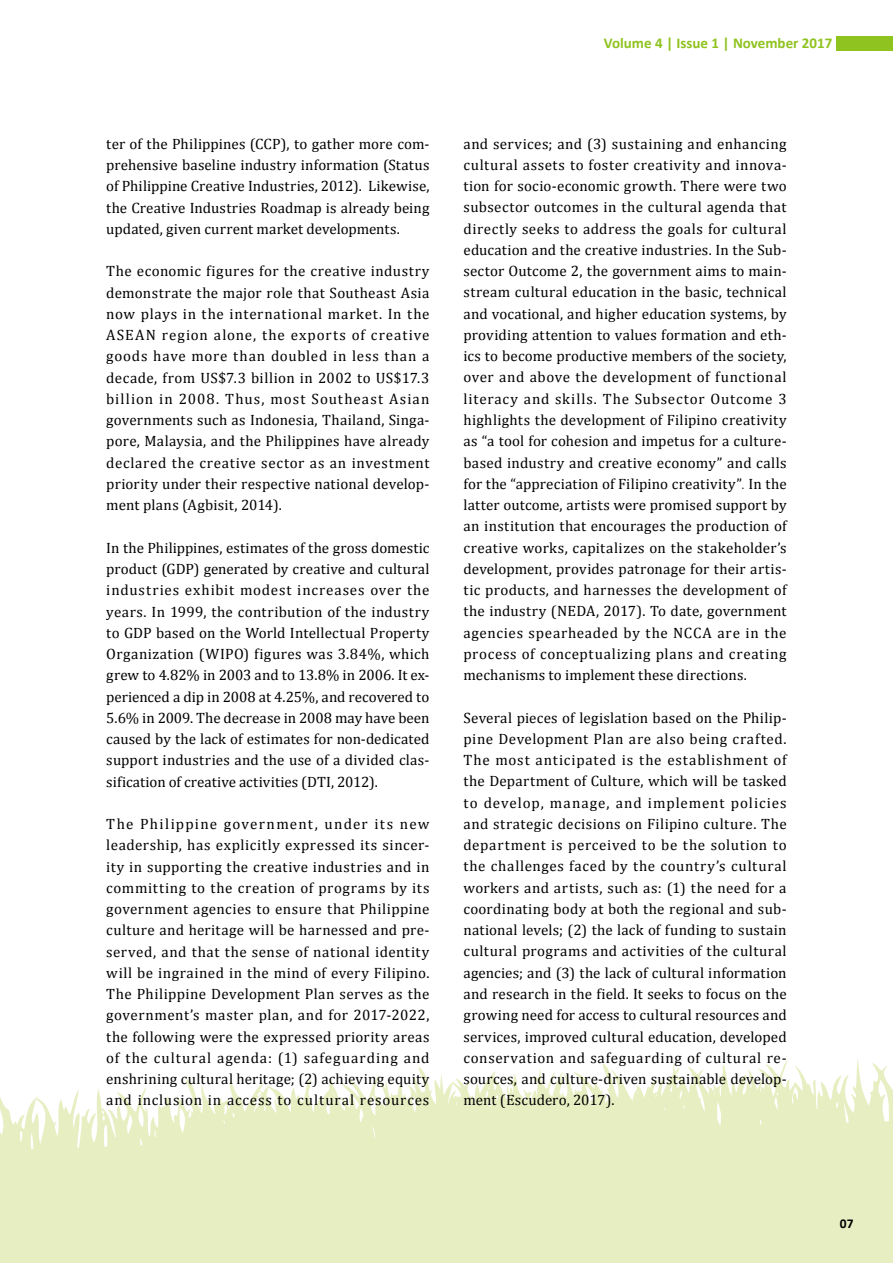
<style>
.page{position:relative;width:893px;height:1263px;background:#fff}
.page>*{position:absolute;margin:0;border:0;box-sizing:border-box;transform-origin:0 0}
.t1{font:15px/21.3px "Cambria";letter-spacing:.015em;color:#000;text-align:justify}
.t2{font:700 15px "Calibri";color:#8fc31f}
.t3{font:700 13.5px "Calibri";color:#000}
.s1{font-family:"Adobe Ming Std";font-weight:300}
</style>
<div class="page">
<svg style="left:0;top:1059px;width:893px;height:204px;fill:#e7eec1"></svg>
<div style="left:836px;top:36px;width:57px;height:15px;background:#8fc31f"></div>
<p class="t2" style="left:604px;top:33px;width:230px">Volume 4 | Issue 1 | November 2017</p>
<p class="t1" style="left:106px;top:133px;width:325px">ter of the Philippines (CCP), to gather more com&shy;prehensive baseline industry information (Status of Philippine Creative Industries, 2012). Likewise, the Creative Industries Roadmap is already being updated, given current market developments.</p>
<p class="t1" style="left:106px;top:261px;width:325px">The economic figures for the creative industry demonstrate the major role that Southeast Asia now plays in the international market. In the ASEAN region alone, the exports of creative goods have more than doubled in less than a decade, from US$7.3 billion in 2002 to US$17.3 billion in 2008. Thus, most Southeast Asian governments such as Indonesia, Thailand, Singa&shy;pore, Malaysia, and the Philippines have already declared the creative sector as an investment priority under their respective national develop&shy;ment plans (Agbisit, 2014).</p>
<p class="t1" style="left:106px;top:537px;width:325px">In the Philippines, estimates of the gross domestic product (GDP) generated by creative and cultural industries exhibit modest increases over the years. In 1999, the contribution of the industry to GDP based on the World Intellectual Property Organization (WIPO) figures was 3.84%, which grew to 4.82% in 2003 and to 13.8% in 2006. It ex&shy;perienced a dip in 2008 at 4.25%, and recovered to 5.6% in 2009. The decrease in 2008 may have been caused by the lack of estimates for non-dedicated support industries and the use of a divided clas&shy;sification of creative activities (DTI, 2012).</p>
<p class="t1" style="left:106px;top:813px;width:325px">The Philippine government, under its new leadership, has explicitly expressed its sincer&shy;ity in supporting the creative industries and in committing to the creation of programs by its government agencies to ensure that Philippine culture and heritage will be harnessed and pre&shy;served, and that the sense of national identity will be ingrained in the mind of every Filipino.<br>The Philippine Development Plan serves as the government’s master plan, and for 2017-2022, the following were the expressed priority areas of the cultural agenda: (1) safeguarding and enshrining cultural heritage; (2) achieving equity and inclusion in access to cultural resources</p>
<p class="t1" style="left:463px;top:133px;width:325px">and services; and (3) sustaining and enhancing cultural assets to foster creativity and innova&shy;tion for socio-economic growth. There were two subsector outcomes in the cultural agenda that directly seeks to address the goals for cultural education and the creative industries. In the Sub&shy;sector Outcome 2, the government aims to main&shy;stream cultural education in the basic, technical and vocational, and higher education systems, by providing attention to values formation and eth&shy;ics to become productive members of the society, over and above the development of functional literacy and skills. The Subsector Outcome 3 highlights the development of Filipino creativity as “a tool for cohesion and impetus for a culture&shy;based industry and creative economy” and calls for the “appreciation of Filipino creativity”<span class="s1">.</span> In the latter outcome, artists were promised support by an institution that encourages the production of creative works, capitalizes on the stakeholder’s development, provides patronage for their artis&shy;tic products, and harnesses the development of the industry (NEDA, 2017). To date, government agencies spearheaded by the NCCA are in the process of conceptualizing plans and creating mechanisms to implement these directions.</p>
<p class="t1" style="left:463px;top:707px;width:325px">Several pieces of legislation based on the Philip&shy;pine Development Plan are also being crafted.<br>The most anticipated is the establishment of the Department of Culture, which will be tasked to develop, manage, and implement policies and strategic decisions on Filipino culture. The department is perceived to be the solution to the challenges faced by the country’s cultural workers and artists, such as: (1) the need for a coordinating body at both the regional and sub&shy;national levels; (2) the lack of funding to sustain cultural programs and activities of the cultural agencies; and (3) the lack of cultural information and research in the field. It seeks to focus on the growing need for access to cultural resources and services, improved cultural education, developed conservation and safeguarding of cultural re&shy;sources, and culture-driven sustainable develop&shy;ment (Escudero, 2017).</p>
<p class="t3" style="left:840px;top:1214px;width:15px">07</p>
</div>
